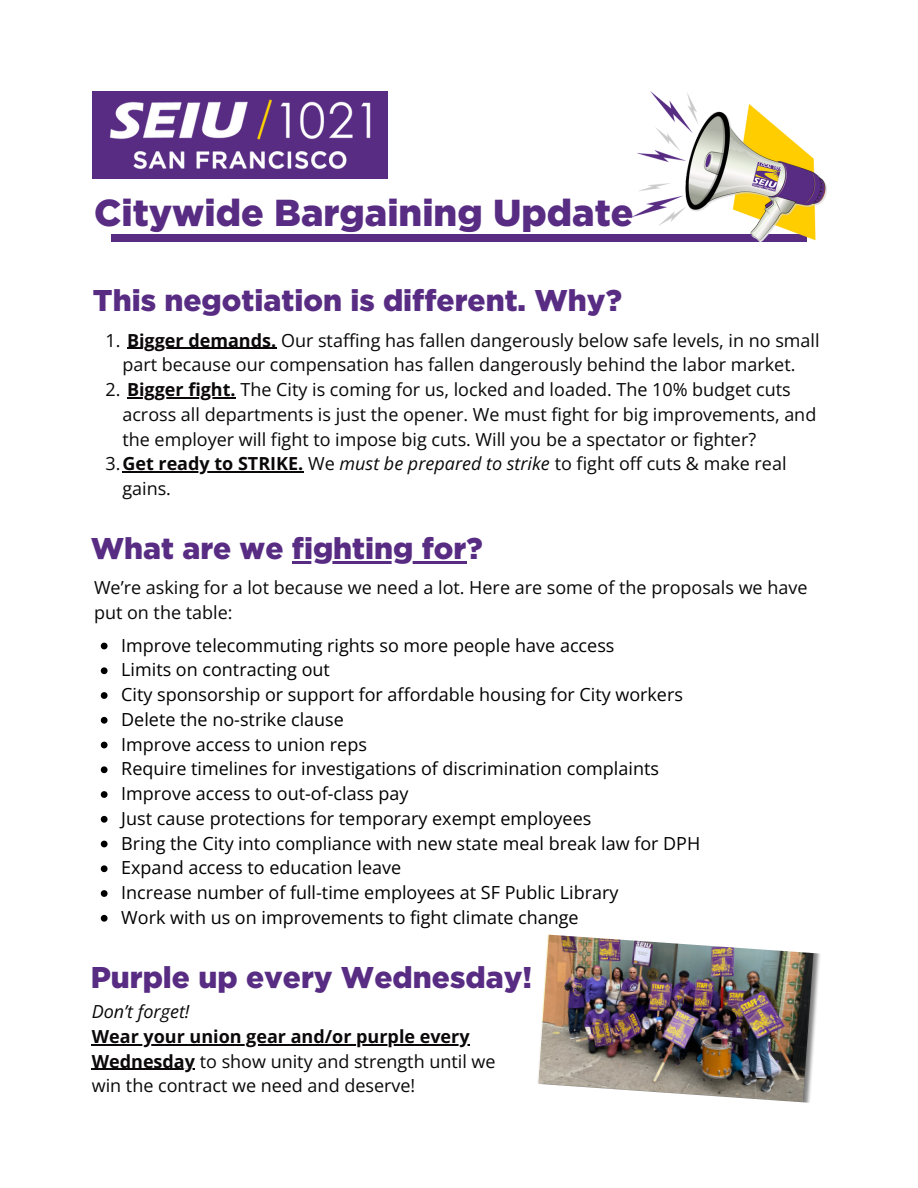
<style>
.page{position:relative;width:918px;height:1188px;background:#fff}
.page>*{position:absolute;margin:0;border:0;box-sizing:border-box;transform-origin:0 0}
.t1{font:900 37.5px "Gotham";color:#582c83}
.t2{font:900 30px "Gotham";color:#582c83}
.t3{font:18px/24.8px "Open Sans";color:#0a0808}
.t4{font:18px "Open Sans";color:#000}
.t5{font:italic 18px "Open Sans";color:#0a0808}
.s1{font-weight:700}
.s2{font-style:italic}
</style>
<div class="page">
<div style="left:111px;top:234px;width:696px;height:7px;background:#582c83"></div>
<img style="left:632px;top:92px;width:194px;height:149px">
<div style="left:92px;top:92px;width:296px;height:87px;background:#582c83"></div>
<img style="left:109px;top:99px;width:262px;height:70px">
<img style="left:537px;top:934px;width:283px;height:169px">
<hr style="left:127px;top:348px;width:149px;height:1px;background:#0a0808">
<hr style="left:127px;top:397px;width:109px;height:1px;background:#0a0808">
<hr style="left:122px;top:472px;width:182px;height:1px;background:#0a0808">
<hr style="left:292px;top:561px;width:174px;height:2px;background:#582c83">
<svg style="left:101px;top:643px;width:7px;height:6px"></svg>
<svg style="left:101px;top:667px;width:7px;height:7px"></svg>
<svg style="left:101px;top:692px;width:7px;height:7px"></svg>
<svg style="left:101px;top:717px;width:7px;height:7px"></svg>
<svg style="left:101px;top:742px;width:7px;height:6px"></svg>
<svg style="left:101px;top:766px;width:7px;height:7px"></svg>
<svg style="left:101px;top:791px;width:7px;height:7px"></svg>
<svg style="left:101px;top:816px;width:7px;height:7px"></svg>
<svg style="left:101px;top:841px;width:7px;height:6px"></svg>
<svg style="left:101px;top:865px;width:7px;height:7px"></svg>
<svg style="left:101px;top:890px;width:7px;height:7px"></svg>
<svg style="left:101px;top:915px;width:7px;height:7px"></svg>
<hr style="left:92px;top:1044px;width:378px;height:1px;background:#0a0808">
<hr style="left:92px;top:1069px;width:103px;height:1px;background:#0a0808">
<h2 class="t1" style="left:94px;top:191px;width:541px">Citywide Bargaining Update</h2>
<h1 class="t2" style="left:93px;top:283px;width:530px">This negotiation is different. Why?</h1>
<h2 class="t3" style="left:106px;top:327px;width:716px;text-align:center">1. <span class="s1">Bigger demands.</span> Our staffing has fallen dangerously below safe levels, in no small part because our compensation has fallen dangerously behind the labor market.</h2>
<p class="t3" style="left:122px;top:377px;width:695px;text-indent:-17px">2. <span class="s1">Bigger fight.</span> The City is coming for us, locked and loaded. The 10% budget cuts across all departments is just the opener. We must fight for big improvements, and the employer will fight to impose big cuts. Will you be a spectator or fighter?</p>
<p class="t3" style="left:122px;top:451px;width:666px;text-indent:-17px">3.<span class="s1">Get ready to STRIKE.</span> We <span class="s2">must be prepared to strike</span> to fight off cuts &amp; make real gains.</p>
<h2 class="t2" style="left:91px;top:531px;width:393px">What are we fighting for?</h2>
<p class="t3" style="left:94px;top:575px;width:715px">We’re asking for a lot because we need a lot. Here are some of the proposals we have put on the table:</p>
<p class="t4" style="left:121px;top:632px;width:495px">Improve telecommuting rights so more people have access</p>
<p class="t4" style="left:121px;top:657px;width:210px">Limits on contracting out</p>
<p class="t4" style="left:121px;top:682px;width:563px">City sponsorship or support for affordable housing for City workers</p>
<p class="t4" style="left:121px;top:707px;width:224px">Delete the no-strike clause</p>
<p class="t4" style="left:121px;top:731px;width:247px">Improve access to union reps</p>
<p class="t4" style="left:121px;top:756px;width:539px">Require timelines for investigations of discrimination complaints</p>
<p class="t4" style="left:121px;top:781px;width:289px">Improve access to out-of-class pay</p>
<p class="t4" style="left:121px;top:806px;width:472px">Just cause protections for temporary exempt employees</p>
<p class="t4" style="left:121px;top:830px;width:581px">Bring the City into compliance with new state meal break law for DPH</p>
<p class="t4" style="left:121px;top:855px;width:282px">Expand access to education leave</p>
<p class="t4" style="left:121px;top:880px;width:499px">Increase number of full-time employees at SF Public Library</p>
<p class="t4" style="left:121px;top:905px;width:459px">Work with us on improvements to fight climate change</p>
<p class="t2" style="left:91px;top:960px;width:443px">Purple up every Wednesday!</p>
<p class="t5" style="left:92px;top:999px;width:99px">Don’t forget!</p>
<p class="t3" style="left:92px;top:1024px;width:405px"><span class="s1">Wear your union gear and/or purple every<br>Wednesday</span> to show unity and strength until we win the contract we need and deserve!</p>
</div>
